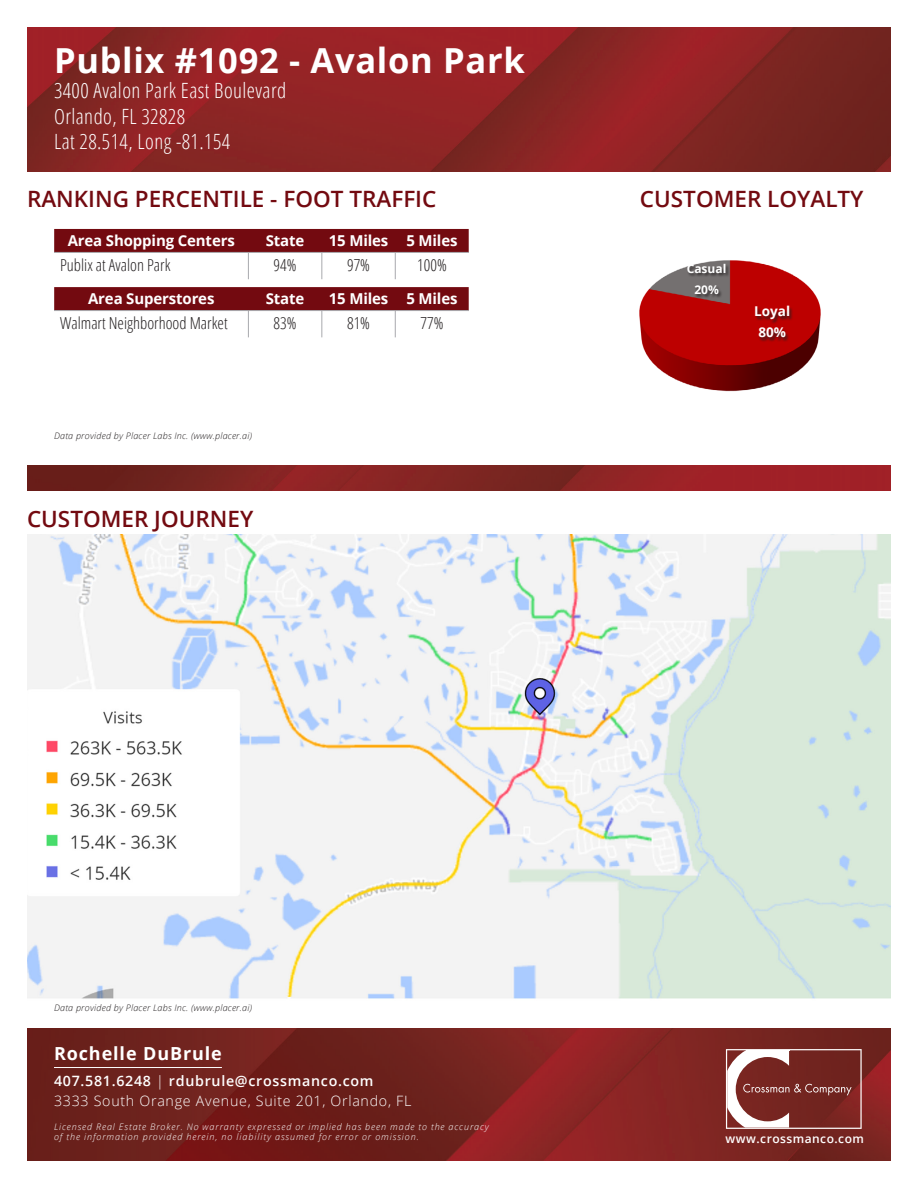
<style>
.page{position:relative;width:918px;height:1188px;background:#fff}
.page>*{position:absolute;margin:0;border:0;box-sizing:border-box;transform-origin:0 0}
.t1{font:700 34.5px "Open Sans";letter-spacing:.02em;color:#fff}
.t2{font:600 22.5px "Open Sans";color:#730a10}
.t3{font:300 condensed 21px/25.5px "Open Sans";letter-spacing:.02em;color:#fff}
.t4{font:700 18px "Open Sans";letter-spacing:.05em;color:#fff}
.Demo_Items{font:300 condensed 16.5px "Open Sans";color:#231f20}
.Demo_Numbers{font:300 condensed 16.5px "Open Sans";color:#231f20}
.Demo_Chart_Header{font:700 15px "Open Sans";letter-spacing:-.01em;color:#fff}
.t5{font:300 14.25px/19.5px "Open Sans";letter-spacing:.05em;color:#fff}
.Loyalty_Graph_Percentage{font:700 13.5px/21px "Open Sans";color:#fff;text-align:center}
.t6{font:600 12px "Open Sans";letter-spacing:.04em;color:#fff}
.Loyalty_Graph_Percentage-2{font:700 12px/21px "Open Sans";color:#fff;text-align:center}
.t7{font:italic 300 9px/10.5px "Open Sans";letter-spacing:.1em;color:#fff}
.t8{font:italic 300 9px "Open Sans";letter-spacing:.025em;color:#231f20}
.s1{font-weight:600}
</style>
<div class="page">
<img style="left:27px;top:27px;width:864px;height:1134px">
<hr style="left:54px;top:1067px;width:168px;height:1px;background:#fff">
<svg style="left:726px;top:1049px;width:136px;height:80px"></svg>
<div style="left:0;top:491px;width:918px;height:536px;background:#fff"></div>
<div style="left:0;top:173px;width:918px;height:292px;background:#fff"></div>
<img style="left:639px;top:260px;width:182px;height:132px">
<div style="left:755px;top:307px;width:38px;height:35px;background:#231f20;opacity:.75"></div>
<div style="left:687px;top:264px;width:43px;height:35px;background:#231f20;opacity:.75"></div>
<svg style="left:54px;top:229px;width:415px;height:50px"></svg>
<svg style="left:54px;top:287px;width:415px;height:50px"></svg>
<hr style="left:54px;top:310px;width:194px;height:1px;background:#a8a9ad">
<hr style="left:322px;top:310px;width:73px;height:1px;background:#a8a9ad">
<hr style="left:395px;top:310px;width:74px;height:1px;background:#a8a9ad">
<hr style="left:248px;top:310px;width:74px;height:1px;background:#a8a9ad">
<img style="left:27px;top:535px;width:863px;height:464px">
<h1 class="t1" style="left:54px;top:36px;width:472px">Publix #1092 - Avalon Park</h1>
<h3 class="t3" style="left:54px;top:77px;width:234px">3400 Avalon Park East Boulevard<br>Orlando, FL 32828<br>Lat 28.514, Long -81.154</h3>
<h2 class="t2" style="left:27px;top:184px;width:411px">RANKING PERCENTILE - FOOT TRAFFIC</h2>
<h2 class="t2" style="left:640px;top:184px;width:225px">CUSTOMER LOYALTY</h2>
<p class="Demo_Chart_Header" style="left:68px;top:230px;width:169px">Area Shopping Centers</p>
<p class="Demo_Chart_Header" style="left:266px;top:230px;width:40px">State</p>
<p class="Demo_Chart_Header" style="left:329px;top:230px;width:61px">15 Miles</p>
<p class="Demo_Chart_Header" style="left:406px;top:230px;width:53px">5 Miles</p>
<p class="Demo_Items" style="left:60px;top:254px;width:112px">Publix at Avalon Park</p>
<p class="Demo_Numbers" style="left:274px;top:254px;width:24px">94%</p>
<p class="Demo_Numbers" style="left:347px;top:254px;width:24px">97%</p>
<p class="Demo_Numbers" style="left:417px;top:254px;width:31px">100%</p>
<p class="Demo_Chart_Header" style="left:88px;top:288px;width:128px">Area Superstores</p>
<p class="Demo_Chart_Header" style="left:266px;top:288px;width:40px">State</p>
<p class="Demo_Chart_Header" style="left:329px;top:288px;width:61px">15 Miles</p>
<p class="Demo_Chart_Header" style="left:406px;top:288px;width:53px">5 Miles</p>
<p class="Demo_Items" style="left:60px;top:312px;width:169px">Walmart Neighborhood Market</p>
<p class="Demo_Numbers" style="left:274px;top:312px;width:24px">83%</p>
<p class="Demo_Numbers" style="left:347px;top:312px;width:24px">81%</p>
<p class="Demo_Numbers" style="left:421px;top:312px;width:24px">77%</p>
<p class="t8" style="left:54px;top:429px;width:200px">Data provided by Placer Labs Inc. (www.placer.ai)</p>
<h2 class="t2" style="left:27px;top:503px;width:228px">CUSTOMER JOURNEY</h2>
<p class="t8" style="left:54px;top:1002px;width:200px">Data provided by Placer Labs Inc. (www.placer.ai)</p>
<h3 class="t4" style="left:54px;top:1041px;width:169px">Rochelle DuBrule</h3>
<h3 class="t5" style="left:54px;top:1071px;width:359px"><span class="s1">407.581.6248</span> | <span class="s1">rdubrule@crossmanco.com<br></span>3333 South Orange Avenue, Suite 201, Orlando, FL</h3>
<p class="t7" style="left:54px;top:1121px;width:436px">Licensed Real Estate Broker. No warranty expressed or implied has been made to the accuracy of the information provided herein, no liability assumed for error or omission.</p>
<p class="Loyalty_Graph_Percentage-2" style="left:687px;top:258px;width:41px">Casual<br>20%</p>
<p class="Loyalty_Graph_Percentage" style="left:754px;top:300px;width:37px">Loyal<br>80%</p>
<h3 class="t6" style="left:726px;top:1130px;width:140px">www.crossmanco.com</h3>
</div>
